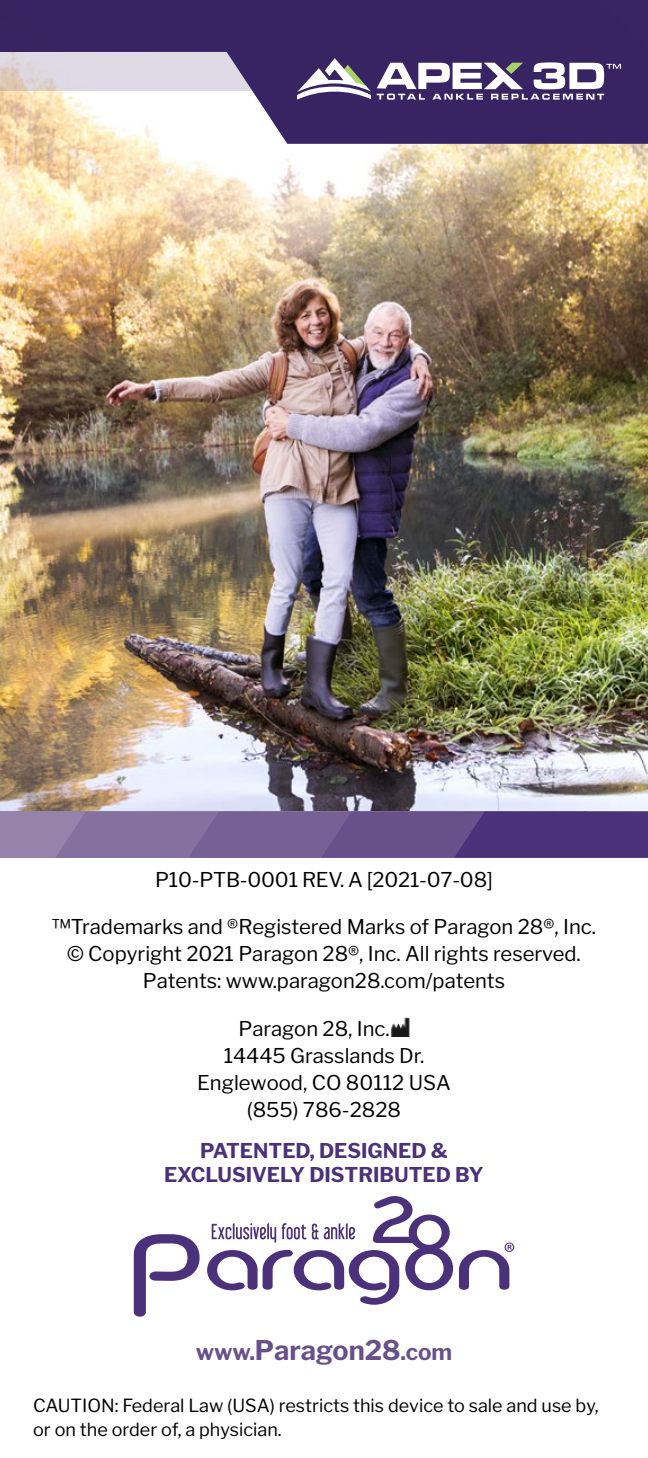
<style>
.page{position:relative;width:648px;height:1458px;background:#fff}
.page>*{position:absolute;margin:0;border:0;box-sizing:border-box;transform-origin:0 0}
.t1{font:700 27px "Libre Franklin";color:#68518b}
.t2{font:20.25px/27px "Libre Franklin";color:#000;text-align:center}
.t3{font:700 20.25px/24.3px "Libre Franklin";color:#4a317a;text-align:center}
.t4{font:18px/24.8px "Libre Franklin";color:#000}
.s1{font-size:22.5px}
</style>
<div class="page">
<img style="left:0;top:144px;width:648px;height:668px">
<img style="left:0;top:0;width:648px;height:144px">
<svg style="left:377px;top:62px;width:244px;height:38px"></svg>
<svg style="left:297px;top:58px;width:74px;height:42px"></svg>
<div style="left:0;top:812px;width:586px;height:46px;background:#9583ac"></div>
<svg style="left:56px;top:812px;width:592px;height:46px;background:#69538d"></svg>
<img style="left:391px;top:1017px;width:18px;height:19px">
<svg style="left:134px;top:1234px;width:66px;height:83px"></svg>
<svg style="left:207px;top:1196px;width:246px;height:109px"></svg>
<svg style="left:459px;top:1243px;width:55px;height:47px"></svg>
<p class="t2" style="left:155px;top:866px;width:339px">P10-PTB-0001 REV. A [2021-07-08]</p>
<p class="t2" style="left:52px;top:914px;width:546px">™Trademarks and ®Registered Marks of Paragon 28®, Inc. © Copyright 2021 Paragon 28®, Inc. All rights reserved.<br>Patents: www.paragon28.com/patents</p>
<p class="t2" style="left:238px;top:1015px;width:153px">Paragon 28, Inc.</p>
<p class="t2" style="left:224px;top:1042px;width:202px">14445 Grasslands Dr.</p>
<p class="t2" style="left:197px;top:1069px;width:255px">Englewood, CO 80112 USA</p>
<p class="t2" style="left:247px;top:1096px;width:156px">(855) 786-2828</p>
<p class="t3" style="left:164px;top:1138px;width:321px">PATENTED, DESIGNED &amp;<br>EXCLUSIVELY DISTRIBUTED BY</p>
<h1 class="t1" style="left:196px;top:1334px;width:258px"><span class="s1">www.</span>Paragon28<span class="s1">.com</span></h1>
<p class="t4" style="left:33px;top:1393px;width:567px">CAUTION: Federal Law (USA) restricts this device to sale and use by, or on the order of, a physician.</p>
</div>
